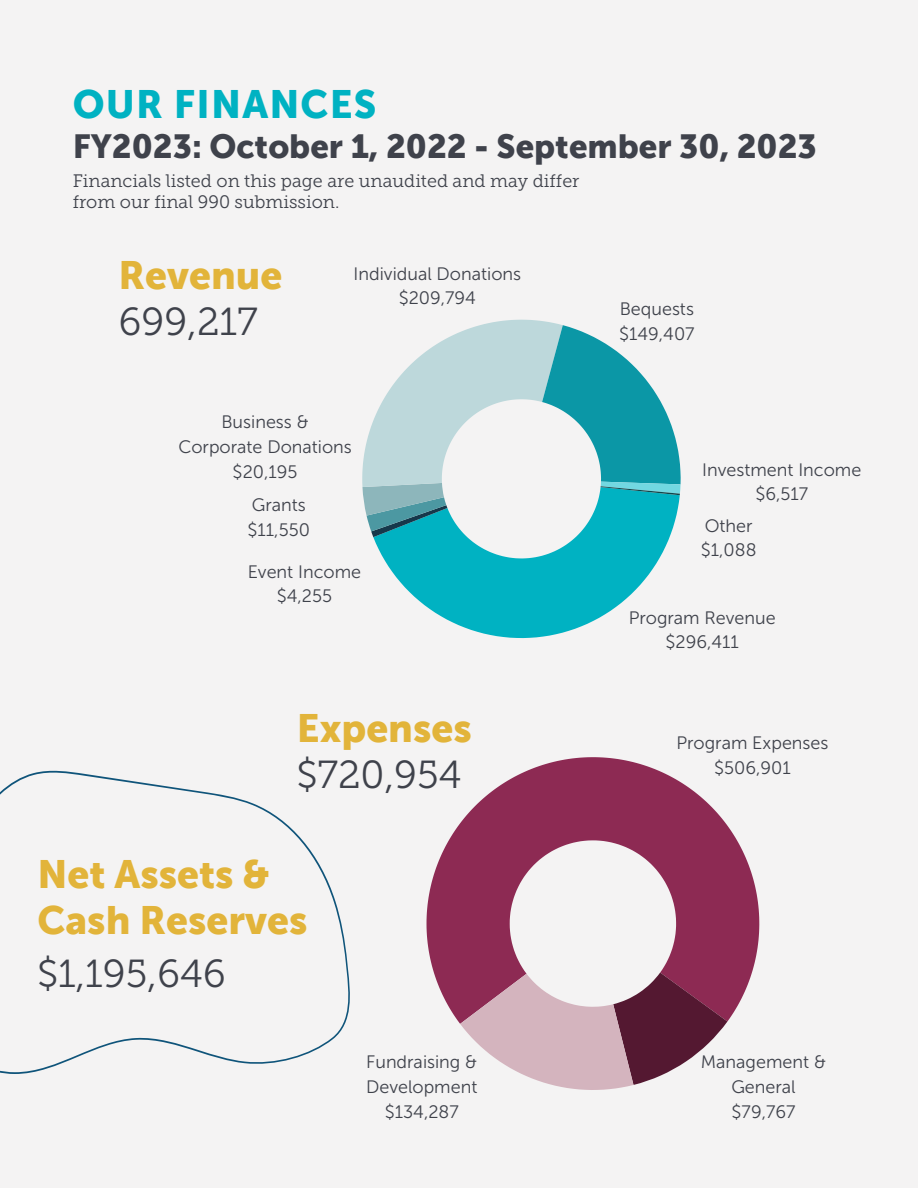
<style>
.page{position:relative;width:918px;height:1188px;background:#f4f3f3}
.page>*{position:absolute;margin:0;border:0;box-sizing:border-box;transform-origin:0 0}
.t1{font:39px/46.2px "Museo Sans 900";color:#e2b43a}
.t2{font:39px "Museo Slab 300";color:#3f424b}
.t3{font:39px "Museo Sans 900";letter-spacing:.03em;color:#00b2c2}
.t4{font:33px "Museo Sans 900";color:#3f424b}
.t5{font:18px/24.8px "Museo Sans 300";color:#3f424b}
.t6{font:18px/21.3px "Museo Slab 300";color:#3f424b}
</style>
<div class="page">
<svg style="left:376px;top:544px;width:291px;height:95px;fill:#00b2c2"></svg>
<svg style="left:362px;top:319px;width:319px;height:225px"></svg>
<svg style="left:426px;top:757px;width:334px;height:267px;fill:#8d2a53"></svg>
<svg style="left:460px;top:943px;width:272px;height:147px"></svg>
<svg style="left:0;top:770px;width:350px;height:304px"></svg>
<p class="t3" style="left:73px;top:82px;width:305px">OUR FINANCES</p>
<p class="t4" style="left:73px;top:128px;width:746px">FY2023: October 1, 2022 - September 30, 2023</p>
<p class="t6" style="left:73px;top:170px;width:508px">Financials listed on this page are unaudited and may differ from our final 990 submission.</p>
<h2 class="t1" style="left:119px;top:252px;width:165px">Revenue</h2>
<h2 class="t2" style="left:119px;top:299px;width:141px">699,217</h2>
<p class="t5" style="left:354px;top:261px;width:169px">Individual Donations</p>
<p class="t5" style="left:399px;top:286px;width:79px">$209,794</p>
<p class="t5" style="left:221px;top:410px;width:89px">Business &amp;</p>
<p class="t5" style="left:178px;top:434px;width:175px">Corporate Donations</p>
<p class="t5" style="left:233px;top:459px;width:66px">$20,195</p>
<p class="t5" style="left:252px;top:493px;width:56px">Grants</p>
<h3 class="t5" style="left:248px;top:517px;width:64px">$11,550</h3>
<p class="t5" style="left:248px;top:559px;width:115px">Event Income</p>
<p class="t5" style="left:277px;top:584px;width:57px">$4,255</p>
<p class="t1" style="left:297px;top:705px;width:176px">Expenses</p>
<h3 class="t2" style="left:297px;top:752px;width:166px">$720,954</h3>
<h1 class="t1" style="left:37px;top:851px;width:271px">Net Assets &amp;<br>Cash Reserves</h1>
<h4 class="t2" style="left:37px;top:951px;width:190px">$1,195,646</h4>
<p class="t5" style="left:366px;top:1050px;width:113px">Fundraising &amp;<br>Development</p>
<p class="t5" style="left:385px;top:1099px;width:75px">$134,287</p>
<p class="t5" style="left:620px;top:297px;width:76px">Bequests</p>
<p class="t5" style="left:619px;top:321px;width:77px">$149,407</p>
<p class="t5" style="left:702px;top:457px;width:161px">Investment Income</p>
<h3 class="t5" style="left:755px;top:482px;width:54px">$6,517</h3>
<p class="t5" style="left:705px;top:513px;width:49px">Other</p>
<p class="t5" style="left:701px;top:538px;width:57px">$1,088</p>
<h2 class="t5" style="left:629px;top:605px;width:148px">Program Revenue</h2>
<p class="t5" style="left:666px;top:630px;width:75px">$296,411</p>
<p class="t5" style="left:676px;top:730px;width:154px">Program Expenses</p>
<p class="t5" style="left:714px;top:755px;width:78px">$506,901</p>
<p class="t5" style="left:701px;top:1050px;width:127px;text-align:center">Management &amp;<br>General</p>
<p class="t5" style="left:732px;top:1099px;width:65px">$79,767</p>
</div>
